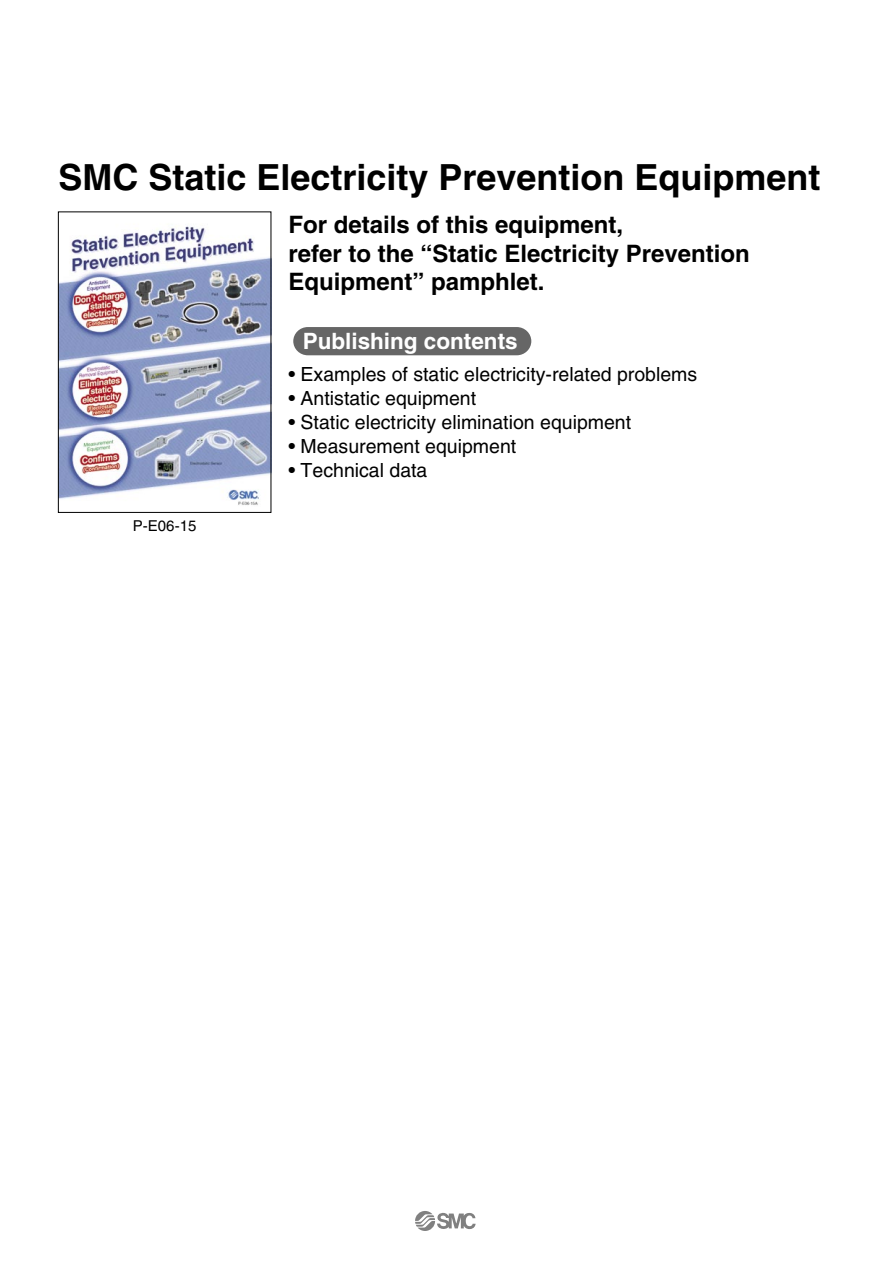
<style>
.page{position:relative;width:893px;height:1263px;background:#fff}
.page>*{position:absolute;margin:0;border:0;box-sizing:border-box;transform-origin:0 0}
.t1{font:700 36px "Helvetica";color:#000}
.t2{font:700 24px/28.5px "Helvetica";color:#000}
.t3{font:700 22.5px "Helvetica";color:#fff}
.t4{font:19.5px "Helvetica";color:#000}
.t5{font:15px "Helvetica";color:#000}
</style>
<div class="page">
<svg style="left:57px;top:211px;width:475px;height:302px"></svg>
<svg style="left:415px;top:1211px;width:61px;height:20px"></svg>
<p class="t1" style="left:58px;top:155px;width:764px">SMC Static Electricity Prevention Equipment</p>
<p class="t2" style="left:288px;top:210px;width:463px">For details of this equipment,<br>refer to the “Static Electricity Prevention<br>Equipment” pamphlet.</p>
<p class="t3" style="left:303px;top:327px;width:217px">Publishing contents</p>
<p class="t5" style="left:133px;top:517px;width:65px">P-E06-15</p>
<p class="t4" style="left:288px;top:362px;width:410px">• Examples of static electricity-related problems</p>
<p class="t4" style="left:288px;top:386px;width:189px">• Antistatic equipment</p>
<p class="t4" style="left:288px;top:410px;width:344px">• Static electricity elimination equipment</p>
<p class="t4" style="left:288px;top:434px;width:229px">• Measurement equipment</p>
<p class="t4" style="left:288px;top:458px;width:141px">• Technical data</p>
</div>
